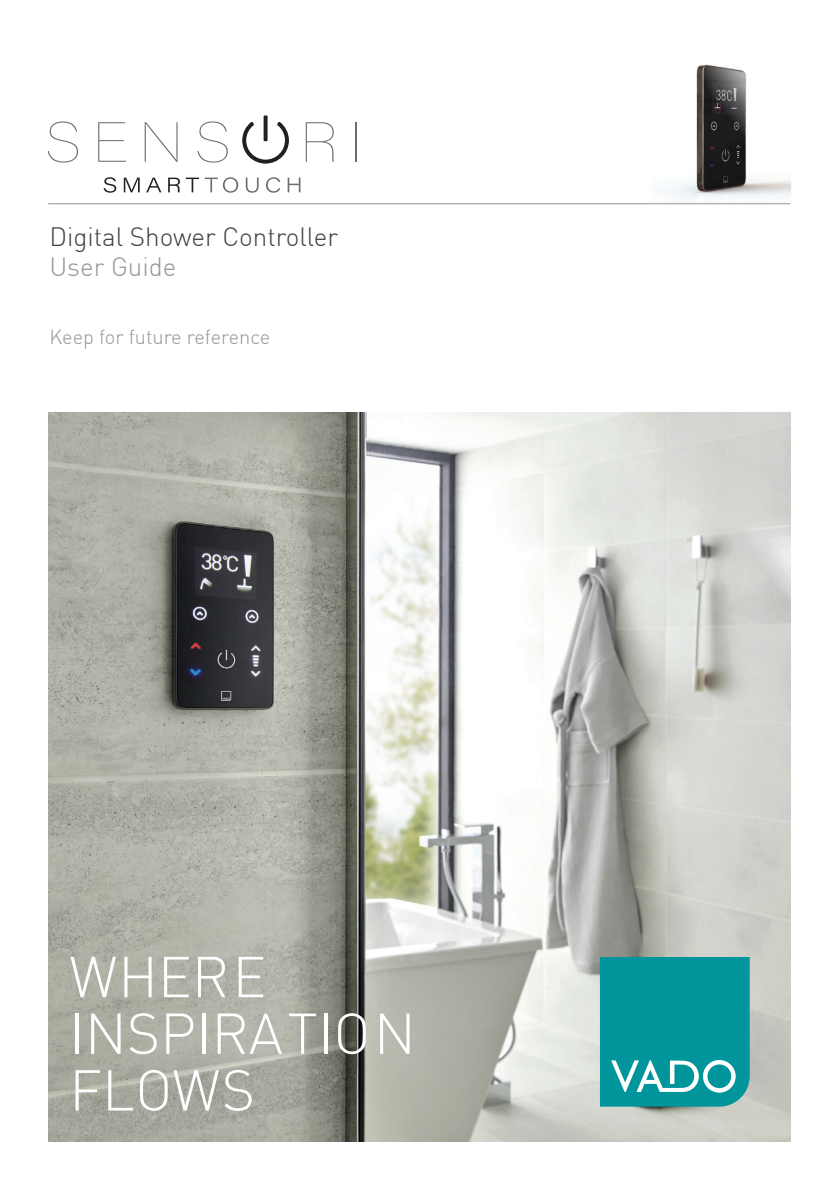
<style>
.page{position:relative;width:840px;height:1191px;background:#fff}
.page>*{position:absolute;margin:0;border:0;box-sizing:border-box;transform-origin:0 0}
.t1{font:300 56.6px/56.6px "DIN";color:#fff}
.t2{font:300 26px "DIN";color:#3e3e3f}
.t3{font:300 26px "DIN";color:#939598}
.t4{font:300 20px "DIN";color:#939598}
</style>
<div class="page">
<img style="left:660px;top:64px;width:131px;height:140px">
<img style="left:48px;top:412px;width:741px;height:730px">
<svg style="left:599px;top:957px;width:150px;height:149px;background:#169da2"></svg>
<hr style="left:48px;top:203px;width:741px;height:1px;background:#b0b1b5">
<svg style="left:48px;top:121px;width:30px;height:42px"></svg>
<svg style="left:98px;top:122px;width:28px;height:40px"></svg>
<svg style="left:145px;top:122px;width:32px;height:40px"></svg>
<svg style="left:197px;top:121px;width:31px;height:42px"></svg>
<svg style="left:305px;top:122px;width:28px;height:40px"></svg>
<hr style="left:355px;top:122px;width:1px;height:40px;background:#6c6d70">
<svg style="left:242px;top:115px;width:47px;height:49px"></svg>
<svg style="left:103px;top:177px;width:13px;height:16px"></svg>
<svg style="left:124px;top:178px;width:16px;height:14px"></svg>
<svg style="left:146px;top:178px;width:15px;height:14px"></svg>
<svg style="left:168px;top:178px;width:12px;height:14px"></svg>
<svg style="left:186px;top:177px;width:52px;height:16px"></svg>
<svg style="left:246px;top:178px;width:12px;height:15px"></svg>
<svg style="left:266px;top:177px;width:14px;height:16px"></svg>
<svg style="left:287px;top:178px;width:13px;height:14px"></svg>
<p class="t2" style="left:49px;top:221px;width:290px">Digital Shower Controller</p>
<p class="t3" style="left:49px;top:251px;width:129px">User Guide</p>
<p class="t4" style="left:49px;top:324px;width:222px">Keep for future reference</p>
<h1 class="t1" style="left:69px;top:948px;width:348px">WHERE<br>INSPIRATION<br>FLOWS</h1>
</div>
